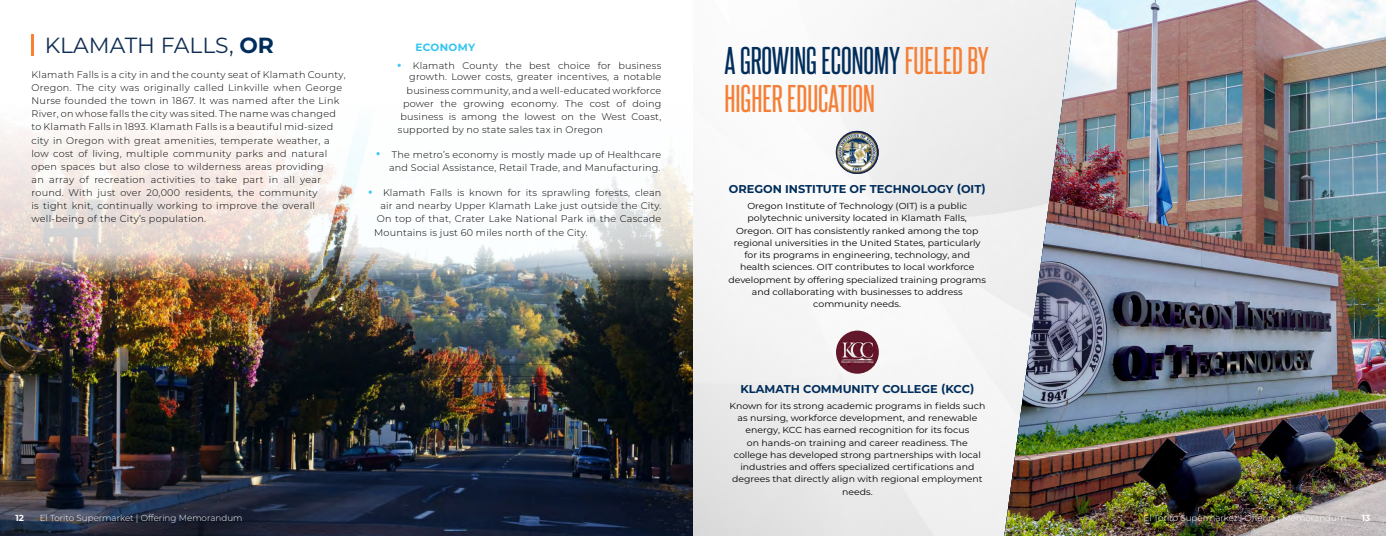
<style>
.page{position:relative;width:1386px;height:536px;background:#fff}
.page>*{position:absolute;margin:0;border:0;box-sizing:border-box;transform-origin:0 0}
.t1{font:33.25px/38.5px "Steelfish Rg";color:#f57f36}
.t2{font:21.88px "Montserrat";color:#0f2d52}
.t3{font:700 11.38px "Montserrat";color:#002d5b}
.t4{font:700 10.5px "Montserrat";letter-spacing:.03em;color:#33c4f2}
.t5{font:300 9.62px/13.1px "Montserrat";letter-spacing:.02em;color:#000}
.t6{font:8.75px/12.2px "Montserrat";color:#000;text-align:center;scale:1.07 1}
.t7{font:300 8.75px "Montserrat";color:#fff}
.t8{font:700 8.75px "Montserrat";color:#fff}
.s1{font-weight:700;color:#002d5b}
.s2{color:#002d5b}
</style>
<div class="page">
<img style="left:693px;top:0;width:311px;height:536px">
<img style="left:1004px;top:0;width:382px;height:536px">
<img style="left:836px;top:131px;width:43px;height:43px;border-radius:21px">
<div style="left:836px;top:330px;width:43px;height:43px;background:#63172a;border-radius:50%"></div>
<img style="left:840px;top:341px;width:34px;height:25px">
<img style="left:0;top:280px;width:693px;height:256px">
<svg style="left:386px;top:63px;width:307px;height:217px"></svg>
<svg style="left:0;top:34px;width:386px;height:246px"></svg>
<hr style="left:32px;top:34px;width:2px;height:21px;background:#ff7f30">
<svg style="left:376px;top:152px;width:4px;height:3px"></svg>
<svg style="left:369px;top:190px;width:3px;height:4px"></svg>
<h2 class="t2" style="left:45px;top:30px;width:231px">KLAMATH FALLS, <span class="s1">OR</span></h2>
<p class="t4" style="left:415px;top:40px;width:61px">ECONOMY</p>
<p class="t5" style="left:409px;top:59px;width:254px;line-height:11.5px;text-align:center">Klamath County the best choice for business growth. Lower costs, greater incentives, a notable</p>
<p class="t5" style="left:407px;top:83px;width:256px">business community, and a well-educated workforce</p>
<p class="t5" style="left:403px;top:96px;width:260px">power the growing economy. The cost of doing</p>
<p class="t5" style="left:401px;top:109px;width:262px">business is among the lowest on the West Coast,</p>
<p class="t5" style="left:398px;top:123px;width:207px">supported by no state sales tax in Oregon</p>
<p class="t5" style="left:389px;top:148px;width:274px">The metro’s economy is mostly made up of Healthcare and Social Assistance, Retail Trade, and Manufacturing.</p>
<p class="t5" style="left:383px;top:186px;width:280px">Klamath Falls is known for its sprawling forests, clean</p>
<p class="t5" style="left:380px;top:199px;width:282px">air and nearby Upper Klamath Lake just outside the City.</p>
<p class="t5" style="left:377px;top:212px;width:286px">On top of that, Crater Lake National Park in the Cascade</p>
<p class="t5" style="left:374px;top:225px;width:215px">Mountains is just 60 miles north of the City.</p>
<p class="t5" style="left:32px;top:68px;width:316px">Klamath Falls is a city in and the county seat of Klamath County, Oregon. The city was originally called Linkville when George Nurse founded the town in 1867. It was named after the Link River, on whose falls the city was sited. The name was changed to Klamath Falls in 1893. Klamath Falls is a beautiful mid-sized city in Oregon with great amenities, temperate weather, a low cost of living, multiple community parks and natural open spaces but also close to wilderness areas providing<br>an array of recreation activities to take part in all year round. With just over 20,000 residents, the community<br>is tight knit, continually working to improve the overall well-being of the City’s population.</p>
<h1 class="t1" style="left:724px;top:40px;width:266px"><span class="s2">A GROWING ECONOMY</span> FUELED BY<br>HIGHER EDUCATION</h1>
<p class="t3" style="left:729px;top:180px;width:258px">OREGON INSTITUTE OF TECHNOLOGY (OIT)</p>
<p class="t6" style="left:728px;top:199px;width:242px">Oregon Institute of Technology (OIT) is a public polytechnic university located in Klamath Falls, Oregon. OIT has consistently ranked among the top regional universities in the United States, particularly for its programs in engineering, technology, and health sciences. OIT contributes to local workforce development by offering specialized training programs and collaborating with businesses to address community needs.</p>
<p class="t3" style="left:741px;top:380px;width:235px">KLAMATH COMMUNITY COLLEGE (KCC)</p>
<p class="t6" style="left:729px;top:399px;width:241px">Known for its strong academic programs in fields such as nursing, workforce development, and renewable energy, KCC has earned recognition for its focus<br>on hands-on training and career readiness. The college has developed strong partnerships with local industries and offers specialized certifications and degrees that directly align with regional employment needs.</p>
<p class="t8" style="left:16px;top:511px;width:10px">12</p>
<p class="t7" style="left:40px;top:511px;width:204px">El Torito Supermarket | Offering Memorandum</p>
<p class="t7" style="left:1143px;top:511px;width:204px">El Torito Supermarket | Offering Memorandum</p>
<p class="t8" style="left:1362px;top:511px;width:10px">13</p>
</div>
